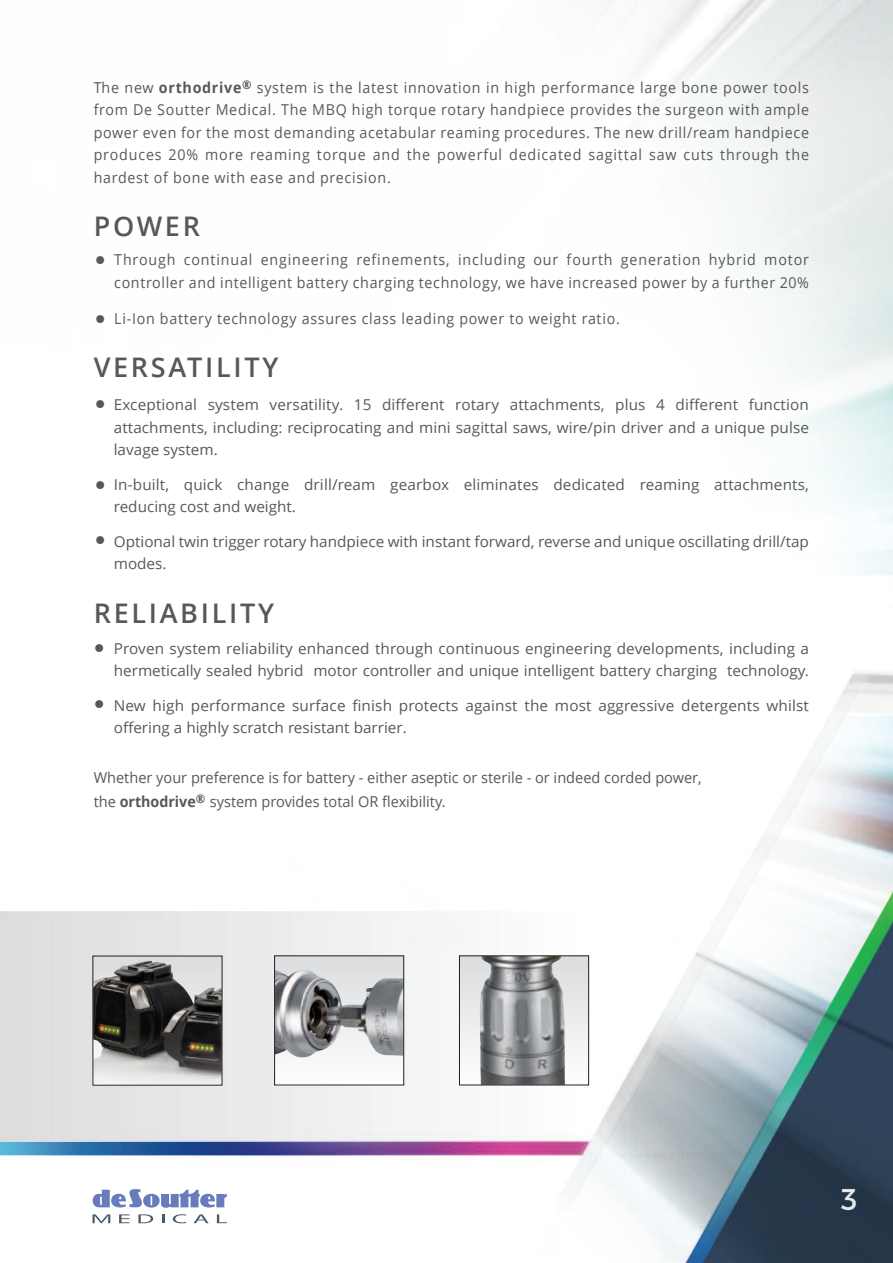
<style>
.page{position:relative;width:893px;height:1263px;background:#fff}
.page>*{position:absolute;margin:0;border:0;box-sizing:border-box;transform-origin:0 0}
.t1{font:36px/58.9px "Helvetica";color:#57585a}
.t2{font:30px "Montserrat";color:#e7e8e9}
.t3{font:600 27px "Open Sans";letter-spacing:.1em;color:#57585a}
.t4{font:15px/22.5px "Open Sans";letter-spacing:.01em;color:#57585a}
.t5{font:15px/22.5px "Open Sans";letter-spacing:.01em;color:#57585a;text-align:justify;scale:.95 1}
.t6{font:15px/22.5px "Open Sans";letter-spacing:.045em;color:#57585a;scale:.95 1}
.t7{font:15px "Open Sans";letter-spacing:.05em;color:#57585a;scale:.95 1}
.s1{font-weight:700}
</style>
<div class="page">
<img style="left:0;top:0;width:893px;height:1263px">
<svg style="left:93px;top:1189px;width:134px;height:19px"></svg>
<svg style="left:138px;top:1214px;width:15px;height:9px"></svg>
<svg style="left:162px;top:1214px;width:2px;height:9px"></svg>
<svg style="left:173px;top:1214px;width:13px;height:9px"></svg>
<svg style="left:194px;top:1214px;width:15px;height:9px"></svg>
<svg style="left:217px;top:1214px;width:10px;height:9px"></svg>
<svg style="left:93px;top:1214px;width:17px;height:9px"></svg>
<svg style="left:119px;top:1214px;width:10px;height:9px"></svg>
<img style="left:0;top:911px;width:600px;height:231px">
<img style="left:95px;top:960px;width:125px;height:123px">
<div style="left:93px;top:956px;width:129px;height:129px;border:1px solid #231f20"></div>
<svg style="left:276px;top:958px;width:126px;height:125px"></svg>
<img style="left:276px;top:969px;width:126px;height:88px">
<div style="left:274px;top:956px;width:130px;height:129px;border:1px solid #231f20"></div>
<div style="left:459px;top:956px;width:130px;height:129px;background:linear-gradient(to bottom,#dbdcdf,#fefefe)"></div>
<img style="left:480px;top:958px;width:85px;height:125px">
<div style="left:459px;top:956px;width:130px;height:129px;border:1px solid #231f20"></div>
<p class="t5" style="left:94px;top:76px;width:754px">The new <span class="s1">orthodrive</span><sup>®</sup> system is the latest innovation in high performance large bone power tools from De Soutter Medical. The MBQ high torque rotary handpiece provides the surgeon with ample power even for the most demanding acetabular reaming procedures. The new drill/ream handpiece produces 20% more reaming torque and the powerful dedicated sagittal saw cuts through the hardest of bone with ease and precision.</p>
<h3 class="t3" style="left:94px;top:207px;width:108px">POWER</h3>
<h1 class="t1" style="left:94px;top:234px;width:14px">• •</h1>
<p class="t6" style="left:114px;top:248px;width:733px">Through continual engineering refinements, including our fourth generation hybrid motor controller and intelligent battery charging technology, we have increased power by a further 20%</p>
<p class="t7" style="left:114px;top:308px;width:534px">Li-Ion battery technology assures class leading power to weight ratio.</p>
<h3 class="t3" style="left:94px;top:349px;width:186px">VERSATILITY</h3>
<h1 class="t1" style="left:94px;top:377px;width:14px">•</h1>
<h1 class="t1" style="left:94px;top:460px;width:14px;line-height:55.7px">• •</h1>
<p class="t4" style="left:114px;top:393px;width:697px;text-align:justify">Exceptional system versatility. 15 different rotary attachments, plus 4 different function attachments, including: reciprocating and mini sagittal saws, wire/pin driver and a unique pulse lavage system.</p>
<p class="t4" style="left:114px;top:472px;width:697px">In-built, quick change drill/ream gearbox eliminates dedicated reaming attachments, reducing cost and weight.</p>
<p class="t4" style="left:114px;top:529px;width:697px">Optional twin trigger rotary handpiece with instant forward, reverse and unique oscillating drill/tap modes.</p>
<h3 class="t3" style="left:94px;top:594px;width:182px">RELIABILITY</h3>
<p class="t4" style="left:114px;top:637px;width:697px">Proven system reliability enhanced through continuous engineering developments, including a hermetically sealed hybrid motor controller and unique intelligent battery charging technology.</p>
<p class="t4" style="left:114px;top:694px;width:697px">New high performance surface finish protects against the most aggressive detergents whilst offering a highly scratch resistant barrier.</p>
<h1 class="t1" style="left:93px;top:623px;width:14px;line-height:56.6px">• •</h1>
<p class="t4" style="left:94px;top:765px;width:609px;line-height:24px">Whether your preference is for battery - either aseptic or sterile - or indeed corded power, the <span class="s1">orthodrive</span><sup>®</sup> system provides total OR flexibility.</p>
<h2 class="t2" style="left:841px;top:1187px;width:18px">3</h2>
</div>
